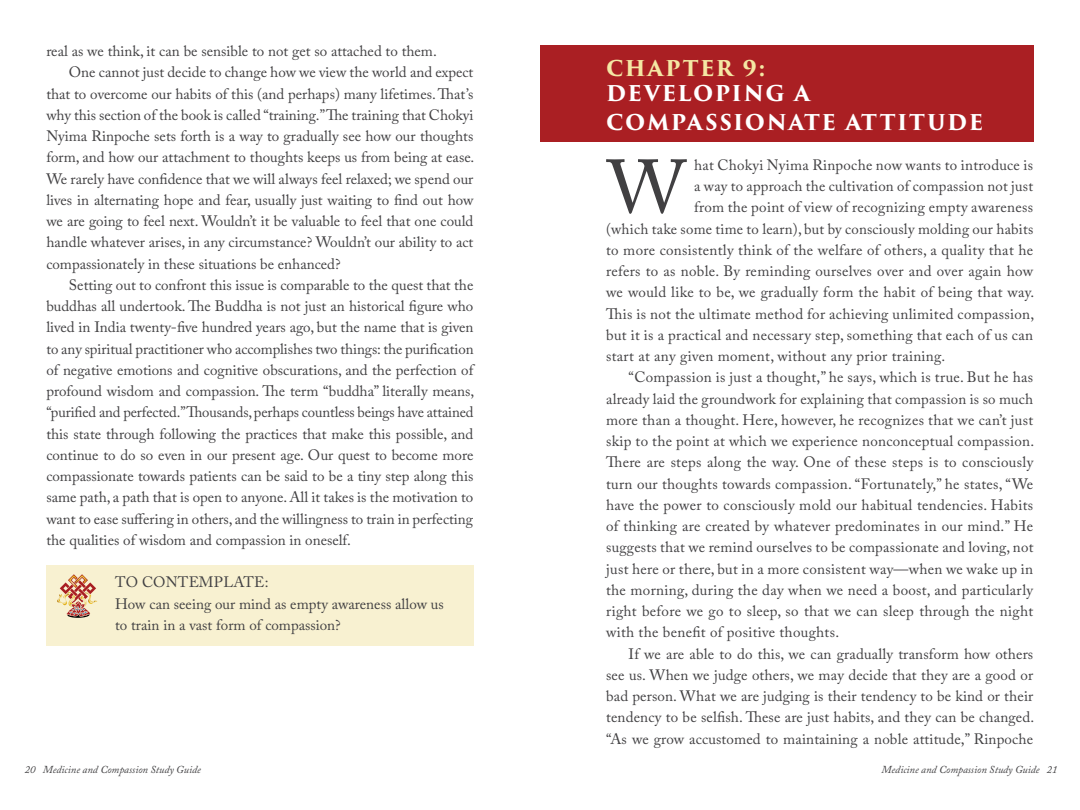
<style>
.page{position:relative;width:1080px;height:810px;background:#fff}
.page>*{position:absolute;margin:0;border:0;box-sizing:border-box;transform-origin:0 0}
.t1{font:74.75px "Adobe Caslon Pro";color:#414042}
.t2{font:700 21.25px/28.5px "Trajan Pro 3";letter-spacing:.075em;color:#fff}
.t3{font:700 21.25px "Trajan Pro 3";letter-spacing:.075em;color:#f4e7a4}
.t4{font:15px/21.2px "Adobe Caslon Pro";letter-spacing:.01em;color:#414042}
.t5{font:15px "Adobe Caslon Pro";letter-spacing:-.01em;color:#414042}
.t6{font:italic 10.62px "Adobe Caslon Pro";color:#414042}
</style>
<div class="page">
<div style="left:46px;top:565px;width:427px;height:80px;background:#f8f1d1"></div>
<svg style="left:57px;top:574px;width:40px;height:44px"></svg>
<div style="left:540px;top:45px;width:493px;height:97px;background:#aa1f23"></div>
<p class="t4" style="left:46px;top:40px;width:392px">real as we think, it can be sensible to not get so attached to them.</p>
<p class="t4" style="left:69px;top:61px;width:406px">One cannot just decide to change how we view the world and expect</p>
<p class="t4" style="left:46px;top:83px;width:429px">that to overcome our habits of this (and perhaps) many lifetimes. That’s</p>
<p class="t4" style="left:46px;top:104px;width:429px">why this section of the book is called “training.” The training that Chokyi</p>
<p class="t4" style="left:46px;top:125px;width:429px">Nyima Rinpoche sets forth is a way to gradually see how our thoughts</p>
<p class="t4" style="left:46px;top:146px;width:430px">form, and how our attachment to thoughts keeps us from being at ease.</p>
<p class="t4" style="left:46px;top:168px;width:429px">We rarely have confidence that we will always feel relaxed; we spend our</p>
<p class="t4" style="left:46px;top:189px;width:429px">lives in alternating hope and fear, usually just waiting to find out how</p>
<p class="t4" style="left:46px;top:210px;width:429px">we are going to feel next. Wouldn’t it be valuable to feel that one could</p>
<p class="t4" style="left:46px;top:231px;width:429px">handle whatever arises, in any circumstance? Wouldn’t our ability to act</p>
<p class="t4" style="left:46px;top:253px;width:296px">compassionately in these situations be enhanced?</p>
<p class="t4" style="left:69px;top:274px;width:406px">Setting out to confront this issue is comparable to the quest that the</p>
<p class="t4" style="left:46px;top:295px;width:429px">buddhas all undertook. The Buddha is not just an historical figure who</p>
<p class="t4" style="left:46px;top:317px;width:429px">lived in India twenty-five hundred years ago, but the name that is given</p>
<p class="t4" style="left:46px;top:338px;width:429px">to any spiritual practitioner who accomplishes two things: the purification</p>
<p class="t4" style="left:46px;top:359px;width:429px">of negative emotions and cognitive obscurations, and the perfection of</p>
<p class="t4" style="left:46px;top:380px;width:430px">profound wisdom and compassion. The term “buddha” literally means,</p>
<p class="t5" style="left:46px;top:403px;width:429px">“purified and perfected.” Thousands, perhaps countless beings have attained</p>
<p class="t4" style="left:46px;top:423px;width:429px">this state through following the practices that make this possible, and</p>
<p class="t4" style="left:46px;top:444px;width:429px">continue to do so even in our present age. Our quest to become more</p>
<p class="t4" style="left:46px;top:465px;width:429px">compassionate towards patients can be said to be a tiny step along this</p>
<p class="t4" style="left:46px;top:486px;width:429px">same path, a path that is open to anyone. All it takes is the motivation to</p>
<p class="t4" style="left:46px;top:508px;width:428px">want to ease suffering in others, and the willingness to train in perfecting</p>
<p class="t4" style="left:46px;top:529px;width:306px">the qualities of wisdom and compassion in oneself.</p>
<p class="t4" style="left:115px;top:571px;width:330px">TO CONTEMPLATE:<br>How can seeing our mind as empty awareness allow us to train in a vast form of compassion?</p>
<h2 class="t3" style="left:606px;top:52px;width:161px">CHAPTER 9:</h2>
<h2 class="t2" style="left:606px;top:80px;width:379px">DEVELOPING A<br>COMPASSIONATE ATTITUDE</h2>
<h1 class="t1" style="left:607px;top:143px;width:80px">W</h1>
<p class="t4" style="left:694px;top:154px;width:340px">hat Chokyi Nyima Rinpoche now wants to introduce is</p>
<p class="t4" style="left:694px;top:175px;width:340px">a way to approach the cultivation of compassion not just</p>
<p class="t4" style="left:694px;top:197px;width:341px">from the point of view of recognizing empty awareness</p>
<p class="t4" style="left:606px;top:218px;width:429px">(which take some time to learn), but by consciously molding our habits</p>
<p class="t4" style="left:606px;top:239px;width:429px">to more consistently think of the welfare of others, a quality that he</p>
<p class="t4" style="left:606px;top:260px;width:429px">refers to as noble. By reminding ourselves over and over again how</p>
<p class="t4" style="left:606px;top:282px;width:430px">we would like to be, we gradually form the habit of being that way.</p>
<p class="t4" style="left:606px;top:303px;width:430px">This is not the ultimate method for achieving unlimited compassion,</p>
<p class="t4" style="left:606px;top:324px;width:428px">but it is a practical and necessary step, something that each of us can</p>
<p class="t4" style="left:606px;top:345px;width:341px">start at any given moment, without any prior training.</p>
<p class="t4" style="left:629px;top:367px;width:406px">“Compassion is just a thought,” he says, which is true. But he has</p>
<p class="t4" style="left:606px;top:388px;width:429px">already laid the groundwork for explaining that compassion is so much</p>
<p class="t4" style="left:606px;top:409px;width:429px">more than a thought. Here, however, he recognizes that we can’t just</p>
<p class="t4" style="left:606px;top:430px;width:430px">skip to the point at which we experience nonconceptual compassion.</p>
<p class="t4" style="left:606px;top:452px;width:429px">There are steps along the way. One of these steps is to consciously</p>
<p class="t4" style="left:606px;top:473px;width:429px">turn our thoughts towards compassion. “Fortunately,” he states, “We</p>
<p class="t4" style="left:606px;top:494px;width:429px">have the power to consciously mold our habitual tendencies. Habits</p>
<p class="t4" style="left:606px;top:515px;width:429px">of thinking are created by whatever predominates in our mind.” He</p>
<p class="t4" style="left:606px;top:537px;width:429px">suggests that we remind ourselves to be compassionate and loving, not</p>
<p class="t4" style="left:606px;top:558px;width:429px">just here or there, but in a more consistent way—when we wake up in</p>
<p class="t4" style="left:606px;top:579px;width:429px">the morning, during the day when we need a boost, and particularly</p>
<p class="t4" style="left:606px;top:600px;width:429px">right before we go to sleep, so that we can sleep through the night</p>
<p class="t4" style="left:606px;top:622px;width:235px">with the benefit of positive thoughts.</p>
<p class="t4" style="left:629px;top:643px;width:406px">If we are able to do this, we can gradually transform how others</p>
<p class="t4" style="left:606px;top:664px;width:429px">see us. When we judge others, we may decide that they are a good or</p>
<p class="t4" style="left:606px;top:685px;width:429px">bad person. What we are judging is their tendency to be kind or their</p>
<p class="t4" style="left:606px;top:707px;width:430px">tendency to be selfish. These are just habits, and they can be changed.</p>
<p class="t4" style="left:606px;top:728px;width:429px">“As we grow accustomed to maintaining a noble attitude,” Rinpoche</p>
<p class="t6" style="left:25px;top:763px;width:177px">20 Medicine and Compassion Study Guide</p>
<p class="t6" style="left:882px;top:763px;width:177px">Medicine and Compassion Study Guide 21</p>
</div>
